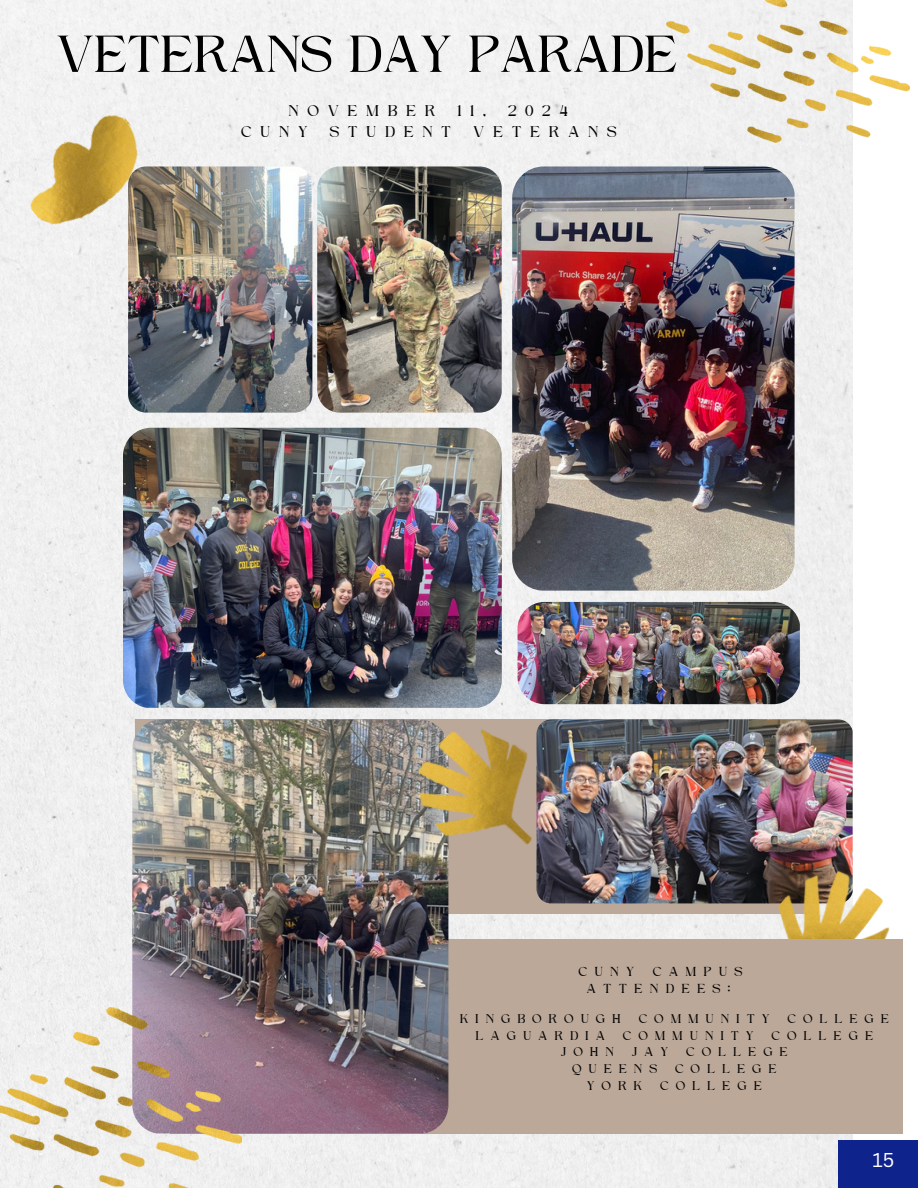
<style>
.page{position:relative;width:918px;height:1188px;background:#fff}
.page>*{position:absolute;margin:0;border:0;box-sizing:border-box;transform-origin:0 0}
.t1{font:52.95px "Higuen";letter-spacing:.015em;color:#000}
.t2{font:19.5px "Canva Sans";color:#fff}
.t3{font:15.9px "Higuen";letter-spacing:.555em;color:#000}
.t4{font:13.35px/16.8px "Higuen";letter-spacing:.555em;color:#000}
.t5{font:12.9px "Higuen";letter-spacing:.555em;color:#000}
</style>
<div class="page">
<div style="left:0;top:0;width:853px;height:1188px;background:#f1f1f1"></div>
<div style="left:135px;top:719px;width:672px;height:195px;background:#bba899"></div>
<img style="left:512px;top:166px;width:283px;height:425px">
<img style="left:123px;top:428px;width:379px;height:280px">
<img style="left:317px;top:166px;width:185px;height:247px;border-radius:22px">
<img style="left:518px;top:602px;width:282px;height:102px">
<img style="left:128px;top:166px;width:184px;height:247px">
<img style="left:537px;top:719px;width:316px;height:184px">
<img style="left:667px;top:0;width:243px;height:142px">
<img style="left:12px;top:103px;width:147px;height:139px">
<img style="left:739px;top:852px;width:164px;height:88px">
<div style="left:170px;top:940px;width:733px;height:194px;background:#bba899"></div>
<img style="left:132px;top:719px;width:316px;height:414px">
<img style="left:0;top:1007px;width:242px;height:181px">
<div style="left:839px;top:1140px;width:79px;height:48px;background:#0f238d"></div>
<img style="left:396px;top:705px;width:177px;height:176px">
<p class="t1" style="left:57px;top:32px;width:622px">VETERANS DAY PARADE</p>
<p class="t3" style="left:289px;top:104px;width:148px">NOVEMBER</p>
<p class="t3" style="left:458px;top:104px;width:30px">11,</p>
<p class="t3" style="left:508px;top:104px;width:61px">2024</p>
<p class="t3" style="left:241px;top:125px;width:68px">CUNY</p>
<p class="t3" style="left:330px;top:125px;width:123px">STUDENT</p>
<p class="t3" style="left:474px;top:125px;width:145px">VETERANS</p>
<h1 class="t4" style="left:587px;top:964px;width:157px;text-indent:66px">CAMPUS<br>ATTENDEES:</h1>
<h2 class="t5" style="left:460px;top:1013px;width:162px">KINGBOROUGH</h2>
<h2 class="t5" style="left:639px;top:1013px;width:132px">COMMUNITY</h2>
<h2 class="t5" style="left:788px;top:1013px;width:103px">COLLEGE</h2>
<h2 class="t5" style="left:476px;top:1030px;width:131px">LAGUARDIA</h2>
<h2 class="t5" style="left:623px;top:1030px;width:132px">COMMUNITY</h2>
<h2 class="t5" style="left:772px;top:1030px;width:103px">COLLEGE</h2>
<h2 class="t5" style="left:561px;top:1047px;width:54px">JOHN</h2>
<h2 class="t5" style="left:632px;top:1047px;width:38px">JAY</h2>
<h2 class="t5" style="left:686px;top:1047px;width:103px">COLLEGE</h2>
<h2 class="t5" style="left:572px;top:1064px;width:86px">QUEENS</h2>
<h2 class="t5" style="left:675px;top:1064px;width:103px">COLLEGE</h2>
<h2 class="t5" style="left:587px;top:1081px;width:57px">YORK</h2>
<h2 class="t5" style="left:661px;top:1081px;width:103px">COLLEGE</h2>
<h1 class="t4" style="left:579px;top:964px;width:57px">CUNY</h1>
<p class="t2" style="left:872px;top:1146px;width:23px">15</p>
</div>
